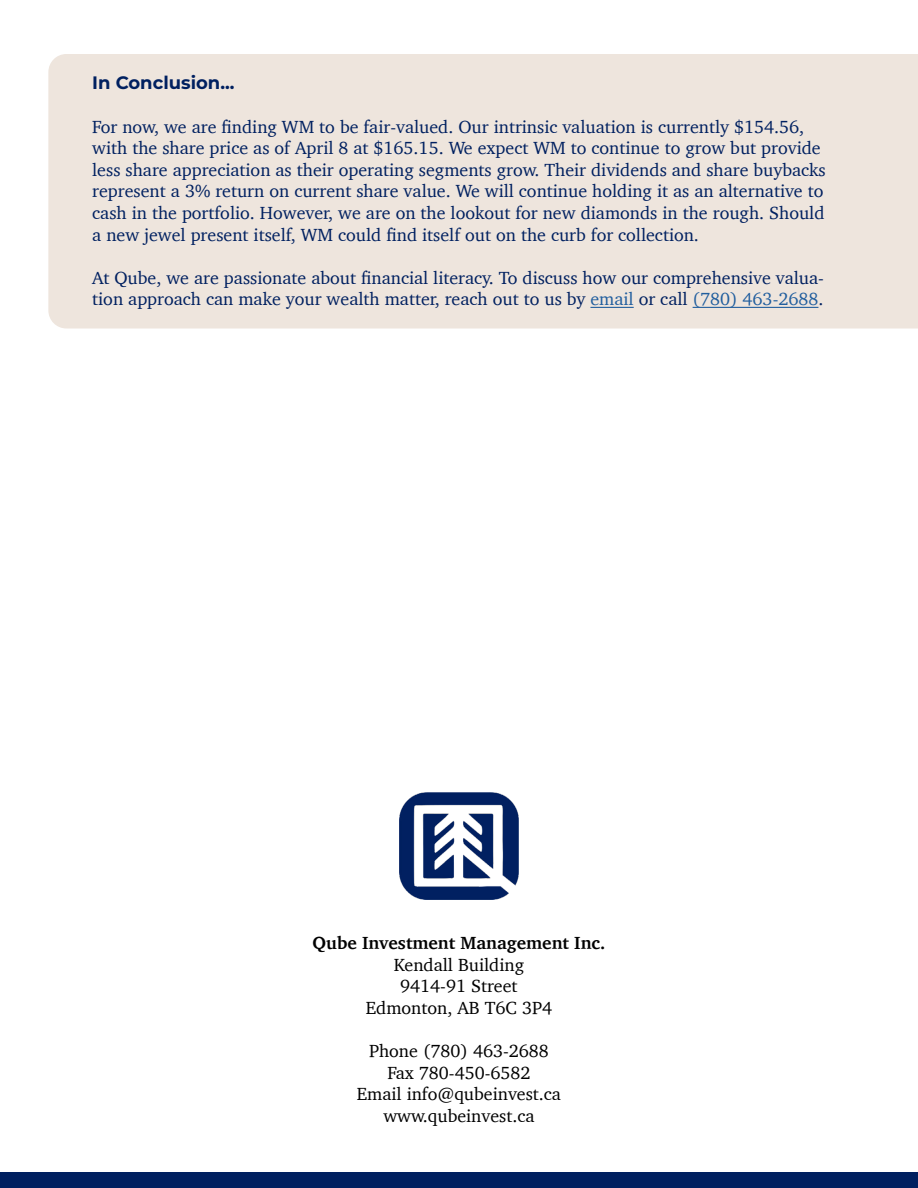
<style>
.page{position:relative;width:918px;height:1188px;background:#fff}
.page>*{position:absolute;margin:0;border:0;box-sizing:border-box;transform-origin:0 0}
.t1{font:18px/21.6px "Charter";color:#002060}
.t2{font:18px/21.6px "Charter";color:#000;text-align:center}
.t3{font:700 18px "Charter";color:#000}
.t4{font:700 18px "Montserrat";color:#002060}
.s1{color:#215e9e}
</style>
<div class="page">
<div style="left:48px;top:54px;width:870px;height:274px;background:#eee5dd"></div>
<img style="left:399px;top:793px;width:120px;height:107px">
<hr style="left:590px;top:307px;width:44px;height:1px;background:#215e9e">
<hr style="left:693px;top:307px;width:125px;height:1px;background:#215e9e">
<div style="left:0;top:1173px;width:918px;height:15px;background:#002060"></div>
<p class="t4" style="left:92px;top:70px;width:144px">In Conclusion...</p>
<p class="t1" style="left:92px;top:115px;width:735px">For now, we are finding WM to be fair-valued. Our intrinsic valuation is currently $154.56, with the share price as of April 8 at $165.15. We expect WM to continue to grow but provide less share appreciation as their operating segments grow. Their dividends and share buybacks represent a 3% return on current share value. We will continue holding it as an alternative to cash in the portfolio. However, we are on the lookout for new diamonds in the rough. Should a new jewel present itself, WM could find itself out on the curb for collection.</p>
<p class="t1" style="left:92px;top:267px;width:733px">At Qube, we are passionate about financial literacy. To discuss how our comprehensive valua&shy;tion approach can make your wealth matter, reach out to us by <span class="s1">email</span> or call <span class="s1">(780) 463-2688</span>.</p>
<p class="t3" style="left:313px;top:927px;width:294px">Qube Investment Management Inc.</p>
<p class="t2" style="left:366px;top:954px;width:188px">Kendall Building<br>9414-91 Street<br>Edmonton, AB T6C 3P4</p>
<p class="t2" style="left:357px;top:1040px;width:206px">Phone (780) 463-2688<br>Fax 780-450-6582<br>Email info@qubeinvest.ca www.qubeinvest.ca</p>
</div>
